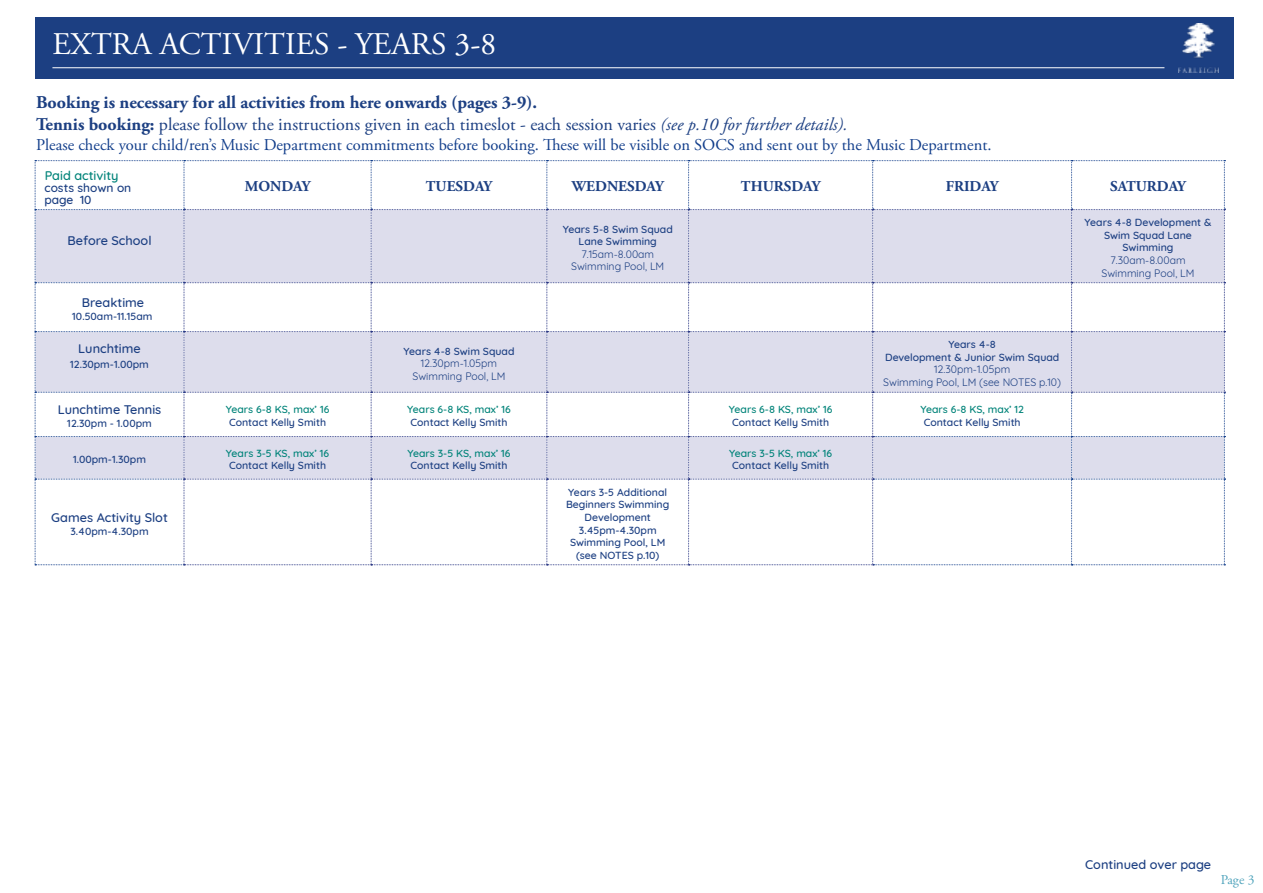
<style>
.page{position:relative;width:1263px;height:893px;background:#fff}
.page>*{position:absolute;margin:0;border:0;box-sizing:border-box;transform-origin:0 0}
.t1{font:31.5px "Adobe Garamond Pro";color:#fff}
.t2{font:700 18px/21.6px "Adobe Garamond Pro";color:#1c3f82}
.t3{font:16.5px "Adobe Garamond Pro";color:#123e8b}
.t4{font:700 15px "Adobe Garamond Pro";color:#1c3f82}
.t5{font:13.5px "Adobe Garamond Pro";color:#50a4bc}
.t6{font:500 12.75px "Quicksand";color:#1c3f82}
.t7{font:500 12.75px "Quicksand";color:#008379}
.t8{font:500 12px/12px "Quicksand";color:#1c3f82}
.t9{font:500 10.5px/12.6px "Quicksand";color:#1c3f82;text-align:center}
.t10{font:10.5px/12.6px "Quicksand";color:#1c3f82;text-align:center}
.t11{font:500 10.5px "Quicksand";color:#008379}
.s1{font-weight:400}
.s2{font-weight:400;font-style:italic}
</style>
<div class="page">
<svg style="left:35px;top:160px;width:1190px;height:405px"></svg>
<div style="left:35px;top:17px;width:1198px;height:62px;background:#1c3f82"></div>
<img style="left:1179px;top:24px;width:39px;height:48px">
<hr style="left:52px;top:67px;width:1112px;height:1px;background:#fff">
<h1 class="t1" style="left:52px;top:25px;width:445px">EXTRA ACTIVITIES - YEARS 3-8</h1>
<h2 class="t2" style="left:36px;top:92px;width:813px">Booking is necessary for all activities from here onwards (pages 3-9).<br>Tennis booking: <span class="s1">please follow the instructions given in each timeslot - each session varies</span> <span class="s2">(see p.10 for further details).</span></h2>
<h3 class="t3" style="left:36px;top:135px;width:957px">Please check your child/ren’s Music Department commitments before booking. These will be visible on SOCS and sent out by the Music Department.</h3>
<p class="t7" style="left:45px;top:165px;width:75px">Paid activity</p>
<p class="t8" style="left:45px;top:180px;width:88px">costs shown on page 10</p>
<h3 class="t4" style="left:245px;top:177px;width:67px">MONDAY</h3>
<h3 class="t4" style="left:426px;top:177px;width:68px">TUESDAY</h3>
<h3 class="t4" style="left:572px;top:177px;width:93px">WEDNESDAY</h3>
<h3 class="t4" style="left:741px;top:177px;width:81px">THURSDAY</h3>
<h3 class="t4" style="left:946px;top:177px;width:54px">FRIDAY</h3>
<h3 class="t4" style="left:1110px;top:177px;width:77px">SATURDAY</h3>
<p class="t6" style="left:67px;top:230px;width:86px">Before School</p>
<p class="t9" style="left:563px;top:222px;width:112px">Years 5-8 Swim Squad<br>Lane Swimming</p>
<p class="t10" style="left:571px;top:247px;width:95px">7.15am-8.00am<br>Swimming Pool, LM</p>
<p class="t9" style="left:1084px;top:215px;width:128px">Years 4-8 Development &amp;<br>Swim Squad Lane<br>Swimming</p>
<p class="t10" style="left:1101px;top:253px;width:95px">7.30am-8.00am<br>Swimming Pool, LM</p>
<p class="t6" style="left:82px;top:292px;width:64px">Breaktime</p>
<p class="t9" style="left:72px;top:309px;width:82px">10.50am-11.15am</p>
<p class="t6" style="left:78px;top:338px;width:64px">Lunchtime</p>
<p class="t9" style="left:70px;top:357px;width:80px">12.30pm-1.00pm</p>
<p class="t6" style="left:58px;top:400px;width:105px">Lunchtime Tennis</p>
<p class="t9" style="left:67px;top:416px;width:86px">12.30pm - 1.00pm</p>
<p class="t9" style="left:73px;top:452px;width:74px">1.00pm-1.30pm</p>
<p class="t6" style="left:51px;top:507px;width:118px">Games Activity Slot</p>
<p class="t9" style="left:70px;top:524px;width:80px">3.40pm-4.30pm</p>
<p class="t11" style="left:226px;top:401px;width:105px">Years 6-8 KS, max’ 16</p>
<p class="t9" style="left:229px;top:415px;width:99px">Contact Kelly Smith</p>
<p class="t11" style="left:226px;top:445px;width:105px">Years 3-5 KS, max’ 16</p>
<p class="t9" style="left:229px;top:458px;width:99px">Contact Kelly Smith</p>
<p class="t9" style="left:404px;top:344px;width:112px">Years 4-8 Swim Squad</p>
<p class="t10" style="left:412px;top:356px;width:95px">12.30pm-1.05pm<br>Swimming Pool, LM</p>
<p class="t9" style="left:885px;top:337px;width:176px">Years 4-8<br>Development &amp; Junior Swim Squad</p>
<p class="t10" style="left:883px;top:362px;width:179px">12.30pm-1.05pm<br>Swimming Pool, LM (see NOTES p.10)</p>
<p class="t11" style="left:407px;top:401px;width:105px">Years 6-8 KS, max’ 16</p>
<p class="t9" style="left:410px;top:415px;width:99px">Contact Kelly Smith</p>
<p class="t11" style="left:729px;top:401px;width:105px">Years 6-8 KS, max’ 16</p>
<p class="t9" style="left:732px;top:415px;width:99px">Contact Kelly Smith</p>
<p class="t11" style="left:920px;top:401px;width:105px">Years 6-8 KS, max’ 12</p>
<p class="t9" style="left:924px;top:415px;width:99px">Contact Kelly Smith</p>
<p class="t11" style="left:407px;top:445px;width:105px">Years 3-5 KS, max’ 16</p>
<p class="t9" style="left:410px;top:458px;width:99px">Contact Kelly Smith</p>
<p class="t11" style="left:729px;top:445px;width:105px">Years 3-5 KS, max’ 16</p>
<p class="t9" style="left:732px;top:458px;width:99px">Contact Kelly Smith</p>
<p class="t9" style="left:566px;top:485px;width:105px">Years 3-5 Additional<br>Beginners Swimming<br>Development<br>3.45pm-4.30pm<br>Swimming Pool, LM (see NOTES p.10)</p>
<p class="t6" style="left:1085px;top:854px;width:127px">Continued over page</p>
<p class="t5" style="left:1221px;top:871px;width:35px">Page 3</p>
</div>
